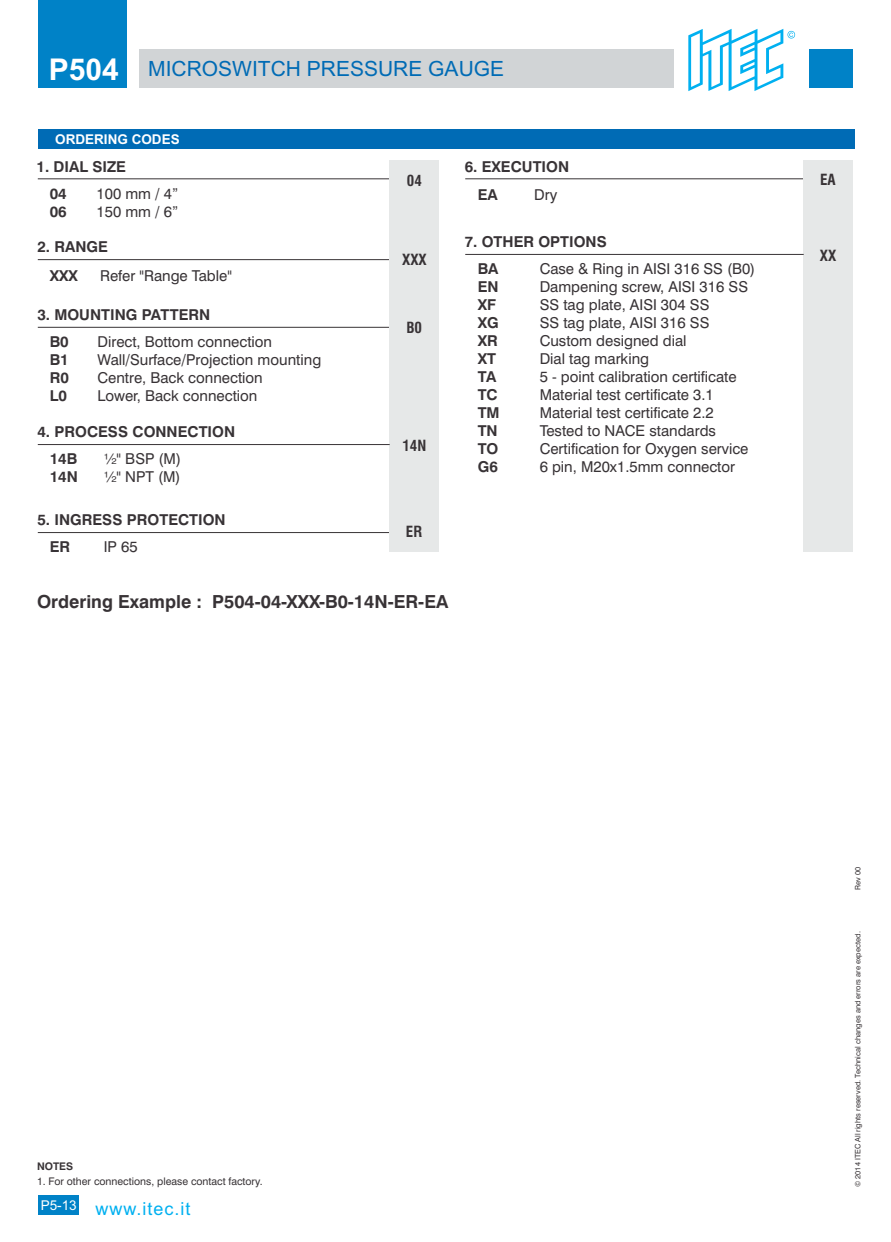
<style>
.page{position:relative;width:891px;height:1242px;background:#fff}
.page>*{position:absolute;margin:0;border:0;box-sizing:border-box;transform-origin:0 0}
.t1{font:21px "Arial";color:#006bb5}
.t2{font:700 18px "Swiss 721 BT";color:#383336}
.t3{font:18px "Arial";letter-spacing:.055em;color:#00b0f0}
.t4{font:15px "Swiss 721 BT";color:#383336}
.t5{font:700 15px/27.2px "Swiss 721 BT";color:#383336}
.t6{font:700 condensed 15px "Swiss 721 BT";color:#383336}
.t7{font:700 13.5px "Arial";color:#fff}
.t8{font:13.5px "Arial";color:#fff}
.t9{font:10.5px "Swiss 721 BT";color:#383336}
.t10{font:700 10.5px "Swiss 721 BT";color:#383336}
.t11{font:7.5px "Swiss 721 BT";color:#383336}
.s1{font-weight:700;font-size:30px;color:#fff}
</style>
<div class="page">
<hr style="left:465px;top:178px;width:352px;height:1px;background:#383336">
<div style="left:38px;top:129px;width:817px;height:19px;background:#006bb5"></div>
<div style="left:810px;top:50px;width:43px;height:38px;background:#0082c7"></div>
<div style="left:139px;top:50px;width:535px;height:38px;background:#d1d4d6"></div>
<div style="left:38px;top:0;width:89px;height:88px;background:#0082c7"></div>
<svg style="left:688px;top:29px;width:107px;height:62px"></svg>
<hr style="left:38px;top:532px;width:352px;height:1px;background:#383336">
<hr style="left:38px;top:178px;width:352px;height:1px;background:#383336">
<hr style="left:38px;top:259px;width:352px;height:1px;background:#383336">
<hr style="left:38px;top:327px;width:352px;height:1px;background:#383336">
<div style="left:390px;top:160px;width:49px;height:392px;background:#e6e8e8"></div>
<div style="left:804px;top:160px;width:49px;height:392px;background:#e6e8e8"></div>
<hr style="left:38px;top:444px;width:352px;height:1px;background:#383336">
<hr style="left:465px;top:254px;width:339px;height:1px;background:#383336">
<div style="left:38px;top:1195px;width:40px;height:20px;background:#0082c7"></div>
<h1 class="t1" style="left:49px;top:61px;width:457px"><span class="s1">P504</span> MICROSWITCH PRESSURE GAUGE</h1>
<p class="t7" style="left:55px;top:134px;width:126px">ORDERING CODES</p>
<p class="t5" style="left:37px;top:154px;width:91px">1. DIAL SIZE</p>
<p class="t5" style="left:50px;top:181px;width:19px">04</p>
<p class="t4" style="left:97px;top:187px;width:83px">100 mm / 4”</p>
<p class="t5" style="left:50px;top:199px;width:19px">06</p>
<p class="t4" style="left:97px;top:205px;width:83px">150 mm / 6”</p>
<p class="t5" style="left:50px;top:234px;width:60px;line-height:28.2px;text-indent:-12px">2. RANGE<br>XXX</p>
<p class="t4" style="left:100px;top:269px;width:133px">Refer "Range Table"</p>
<p class="t5" style="left:50px;top:303px;width:162px;text-indent:-12px">3. MOUNTING PATTERN<br>B0</p>
<p class="t4" style="left:97px;top:336px;width:176px">Direct, Bottom connection</p>
<p class="t5" style="left:50px;top:348px;width:21px">B1</p>
<p class="t4" style="left:97px;top:354px;width:225px">Wall/Surface/Projection mounting</p>
<p class="t5" style="left:50px;top:366px;width:21px">R0</p>
<p class="t4" style="left:97px;top:372px;width:167px">Centre, Back connection</p>
<p class="t5" style="left:50px;top:384px;width:19px">L0</p>
<p class="t4" style="left:97px;top:390px;width:162px">Lower, Back connection</p>
<p class="t5" style="left:50px;top:420px;width:187px;text-indent:-12px">4. PROCESS CONNECTION<br>14B</p>
<p class="t4" style="left:104px;top:453px;width:79px">½" BSP (M)</p>
<p class="t5" style="left:50px;top:465px;width:30px">14N</p>
<p class="t4" style="left:104px;top:471px;width:78px">½" NPT (M)</p>
<p class="t5" style="left:50px;top:508px;width:178px;text-indent:-12px">5. INGRESS PROTECTION<br>ER</p>
<p class="t4" style="left:104px;top:541px;width:35px">IP 65</p>
<p class="t6" style="left:407px;top:174px;width:16px">04</p>
<p class="t6" style="left:402px;top:254px;width:26px">XXX</p>
<p class="t6" style="left:406px;top:322px;width:17px">B0</p>
<p class="t6" style="left:402px;top:440px;width:25px">14N</p>
<p class="t6" style="left:406px;top:525px;width:18px">ER</p>
<p class="t5" style="left:478px;top:154px;width:93px;line-height:28.2px;text-indent:-13px">6. EXECUTION<br>EA</p>
<p class="t4" style="left:534px;top:188px;width:25px">Dry</p>
<p class="t5" style="left:478px;top:230px;width:130px;text-indent:-13px">7. OTHER OPTIONS<br>BA</p>
<p class="t4" style="left:540px;top:263px;width:217px">Case &amp; Ring in AISI 316 SS (B0)</p>
<p class="t5" style="left:478px;top:275px;width:22px">EN</p>
<p class="t4" style="left:540px;top:281px;width:210px">Dampening screw, AISI 316 SS</p>
<p class="t5" style="left:478px;top:293px;width:20px">XF</p>
<p class="t4" style="left:540px;top:299px;width:171px">SS tag plate, AISI 304 SS</p>
<p class="t5" style="left:478px;top:311px;width:23px">XG</p>
<p class="t4" style="left:540px;top:317px;width:171px">SS tag plate, AISI 316 SS</p>
<p class="t5" style="left:478px;top:329px;width:22px">XR</p>
<p class="t4" style="left:540px;top:335px;width:148px">Custom designed dial</p>
<p class="t5" style="left:478px;top:347px;width:20px">XT</p>
<p class="t4" style="left:540px;top:353px;width:111px">Dial tag marking</p>
<p class="t5" style="left:478px;top:365px;width:20px">TA</p>
<p class="t4" style="left:540px;top:371px;width:198px">5 - point calibration certificate</p>
<p class="t5" style="left:478px;top:383px;width:21px">TC</p>
<p class="t4" style="left:540px;top:389px;width:176px">Material test certificate 3.1</p>
<p class="t5" style="left:478px;top:401px;width:23px">TM</p>
<p class="t4" style="left:540px;top:407px;width:176px">Material test certificate 2.2</p>
<p class="t5" style="left:478px;top:419px;width:22px">TN</p>
<p class="t4" style="left:540px;top:425px;width:178px">Tested to NACE standards</p>
<p class="t5" style="left:478px;top:437px;width:22px">TO</p>
<p class="t4" style="left:540px;top:443px;width:210px">Certification for Oxygen service</p>
<p class="t5" style="left:478px;top:455px;width:22px">G6</p>
<p class="t4" style="left:540px;top:461px;width:197px">6 pin, M20x1.5mm connector</p>
<p class="t2" style="left:37px;top:595px;width:413px">Ordering Example : P504-04-XXX-B0-14N-ER-EA</p>
<p class="t6" style="left:820px;top:174px;width:17px">EA</p>
<p class="t6" style="left:820px;top:249px;width:18px">XX</p>
<p class="t10" style="left:37px;top:1162px;width:38px">NOTES</p>
<p class="t9" style="left:37px;top:1177px;width:227px">1. For other connections, please contact factory.</p>
<p class="t8" style="left:41px;top:1200px;width:38px">P5-13</p>
<p class="t3" style="left:95px;top:1202px;width:97px">www.itec.it</p>
<p class="t11" style="left:855px;top:890px;width:24px;rotate:-90deg">Rev 00</p>
<p class="t11" style="left:855px;top:1187px;width:257px;rotate:-90deg">© 2014 ITEC All rights reserved. Technical changes and errors are expected.</p>
</div>
